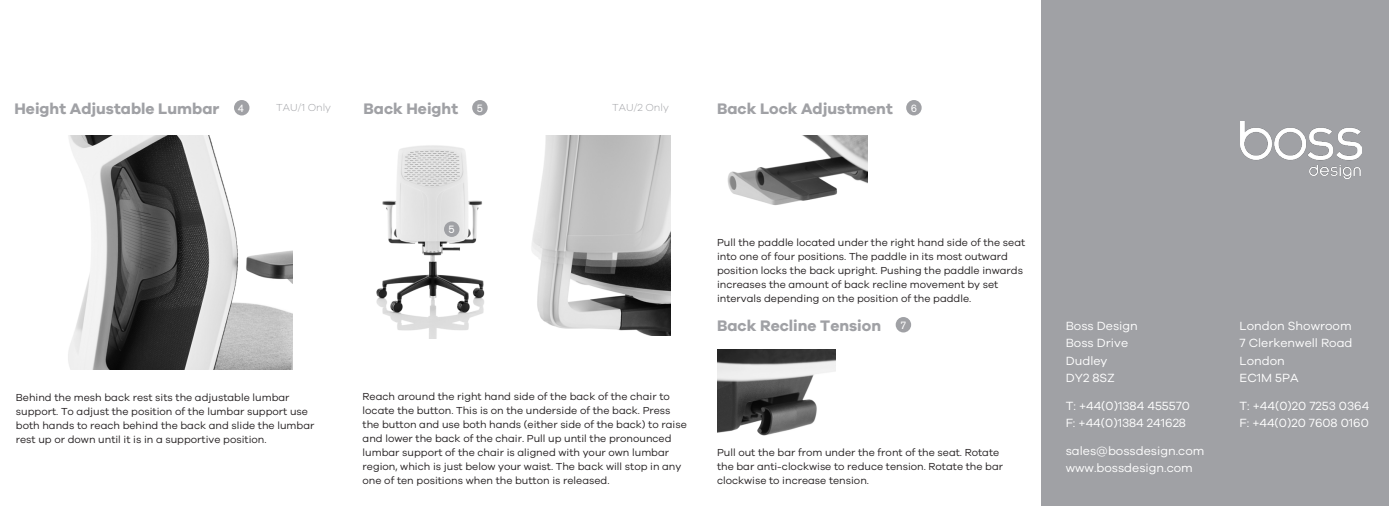
<style>
.page{position:relative;width:1389px;height:506px;background:#fff}
.page>*{position:absolute;margin:0;border:0;box-sizing:border-box;transform-origin:0 0}
.t1{font:700 15.75px "Galano Grotesque";color:#a0a1a5}
.t2{font:12.25px/17.5px "Galano Grotesque";color:#fff}
.t3{font:10.85px "Akzidenz Grotesk BQ";color:#fff}
.t4{font:10.5px/14px "Galano Grotesque";color:#231f20}
.t5{font:300 10.5px "Galano Grotesque";color:#a0a1a5}
</style>
<div class="page">
<div style="left:1042px;top:0;width:347px;height:506px;background:#a0a1a5"></div>
<img style="left:1240px;top:121px;width:121px;height:57px">
<div style="left:234px;top:100px;width:15px;height:15px;background:#a0a1a5;border-radius:50%"></div>
<div style="left:896px;top:317px;width:15px;height:15px;background:#a0a1a5;border-radius:50%"></div>
<img style="left:717px;top:350px;width:119px;height:86px">
<img style="left:68px;top:135px;width:224px;height:235px">
<div style="left:472px;top:100px;width:16px;height:15px;background:#a0a1a5;border-radius:50%"></div>
<img style="left:532px;top:135px;width:138px;height:201px">
<img style="left:376px;top:145px;width:109px;height:194px">
<div style="left:444px;top:221px;width:15px;height:16px;background:#a0a1a5;border-radius:50%"></div>
<div style="left:906px;top:100px;width:16px;height:15px;background:#a0a1a5;border-radius:50%"></div>
<img style="left:727px;top:135px;width:141px;height:70px">
<p class="t1" style="left:15px;top:99px;width:206px">Height Adjustable Lumbar</p>
<p class="t3" style="left:238px;top:101px;width:8px">4</p>
<p class="t5" style="left:276px;top:101px;width:56px">TAU/1 Only</p>
<p class="t5" style="left:612px;top:101px;width:58px">TAU/2 Only</p>
<p class="t1" style="left:717px;top:99px;width:177px">Back Lock Adjustment</p>
<p class="t3" style="left:911px;top:102px;width:8px">6</p>
<p class="t1" style="left:364px;top:99px;width:96px">Back Height</p>
<p class="t3" style="left:477px;top:102px;width:8px">5</p>
<p class="t4" style="left:16px;top:390px;width:300px">Behind the mesh back rest sits the adjustable lumbar support. To adjust the position of the lumbar support use both hands to reach behind the back and slide the lumbar rest up or down until it is in a supportive position.</p>
<p class="t3" style="left:449px;top:223px;width:8px">5</p>
<p class="t4" style="left:363px;top:389px;width:326px">Reach around the right hand side of the back of the chair to locate the button. This is on the underside of the back. Press the button and use both hands (either side of the back) to raise and lower the back of the chair. Pull up until the pronounced lumbar support of the chair is aligned with your own lumbar region, which is just below your waist. The back will stop in any one of ten positions when the button is released.</p>
<p class="t4" style="left:717px;top:236px;width:310px">Pull the paddle located under the right hand side of the seat into one of four positions. The paddle in its most outward position locks the back upright. Pushing the paddle inwards increases the amount of back recline movement by set intervals depending on the position of the paddle.</p>
<p class="t1" style="left:717px;top:316px;width:166px">Back Recline Tension</p>
<p class="t3" style="left:900px;top:319px;width:8px">7</p>
<p class="t4" style="left:717px;top:446px;width:288px">Pull out the bar from under the front of the seat. Rotate the bar anti-clockwise to reduce tension. Rotate the bar clockwise to increase tension.</p>
<p class="t2" style="left:1066px;top:317px;width:74px">Boss Design<br>Boss Drive<br>Dudley<br>DY2 8SZ</p>
<p class="t2" style="left:1066px;top:397px;width:126px">T: +44(0)1384 455570<br>F: +44(0)1384 241628</p>
<p class="t2" style="left:1066px;top:442px;width:140px">sales@bossdesign.com www.bossdesign.com</p>
<p class="t2" style="left:1240px;top:317px;width:115px">London Showroom<br>7 Clerkenwell Road<br>London<br>EC1M 5PA</p>
<p class="t2" style="left:1240px;top:397px;width:131px">T: +44(0)20 7253 0364<br>F: +44(0)20 7608 0160</p>
</div>
